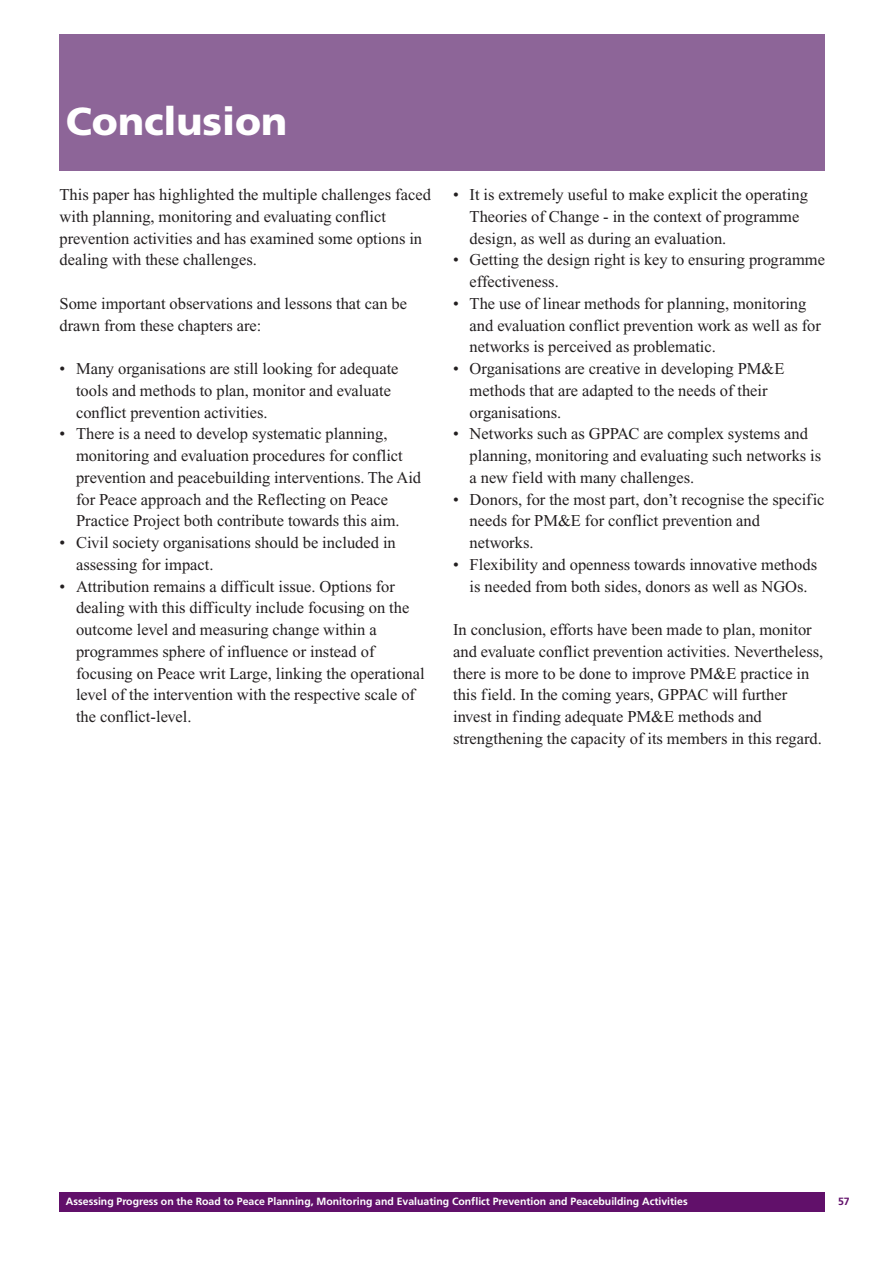
<style>
.page{position:relative;width:893px;height:1263px;background:#fff}
.page>*{position:absolute;margin:0;border:0;box-sizing:border-box;transform-origin:0 0}
.t1{font:900 39px "Frutiger";color:#fff}
.t2{font:16.5px/21.8px "Times New Roman";color:#231f20}
.t3{font:700 10.5px "Frutiger";color:#fff}
.t4{font:700 10.5px "Frutiger";color:#61106a}
</style>
<div class="page">
<div style="left:60px;top:34px;width:765px;height:136px;background:#8d6598"></div>
<div style="left:60px;top:1193px;width:765px;height:19px;background:#61106a"></div>
<h1 class="t1" style="left:66px;top:106px;width:223px">Conclusion</h1>
<p class="t2" style="left:60px;top:185px;width:373px">This paper has highlighted the multiple challenges faced with planning, monitoring and evaluating conflict prevention activities and has examined some options in dealing with these challenges.</p>
<p class="t2" style="left:60px;top:294px;width:349px">Some important observations and lessons that can be drawn from these chapters are:</p>
<p class="t2" style="left:76px;top:359px;width:324px;text-indent:-17px">• Many organisations are still looking for adequate tools and methods to plan, monitor and evaluate conflict prevention activities.</p>
<p class="t2" style="left:76px;top:424px;width:346px;text-indent:-17px">• There is a need to develop systematic planning, monitoring and evaluation procedures for conflict prevention and peacebuilding interventions. The Aid for Peace approach and the Reflecting on Peace Practice Project both contribute towards this aim.</p>
<p class="t2" style="left:76px;top:533px;width:321px;text-indent:-17px">• Civil society organisations should be included in assessing for impact.</p>
<p class="t2" style="left:76px;top:577px;width:350px;text-indent:-17px">• Attribution remains a difficult issue. Options for dealing with this difficulty include focusing on the outcome level and measuring change within a programmes sphere of influence or instead of focusing on Peace writ Large, linking the operational level of the intervention with the respective scale of the conflict-level.</p>
<p class="t2" style="left:469px;top:185px;width:340px;text-indent:-17px">• It is extremely useful to make explicit the operating<br>Theories of Change - in the context of programme design, as well as during an evaluation.</p>
<p class="t2" style="left:469px;top:250px;width:357px;text-indent:-17px">• Getting the design right is key to ensuring programme effectiveness.</p>
<p class="t2" style="left:469px;top:294px;width:353px;text-indent:-17px">• The use of linear methods for planning, monitoring and evaluation conflict prevention work as well as for networks is perceived as problematic.</p>
<p class="t2" style="left:469px;top:359px;width:316px;text-indent:-17px">• Organisations are creative in developing PM&amp;E methods that are adapted to the needs of their organisations.</p>
<p class="t2" style="left:469px;top:424px;width:353px;text-indent:-17px">• Networks such as GPPAC are complex systems and planning, monitoring and evaluating such networks is a new field with many challenges.</p>
<p class="t2" style="left:469px;top:490px;width:356px;text-indent:-17px">• Donors, for the most part, don’t recognise the specific needs for PM&amp;E for conflict prevention and networks.</p>
<p class="t2" style="left:453px;top:555px;width:365px;text-align:center">• Flexibility and openness towards innovative methods is needed from both sides, donors as well as NGOs.</p>
<p class="t2" style="left:453px;top:620px;width:372px">In conclusion, efforts have been made to plan, monitor and evaluate conflict prevention activities. Nevertheless, there is more to be done to improve PM&amp;E practice in this field. In the coming years, GPPAC will further invest in finding adequate PM&amp;E methods and strengthening the capacity of its members in this regard.</p>
<p class="t3" style="left:66px;top:1197px;width:623px">Assessing Progress on the Road to Peace Planning, Monitoring and Evaluating Conflict Prevention and Peacebuilding Activities</p>
<p class="t4" style="left:838px;top:1197px;width:13px">57</p>
</div>
